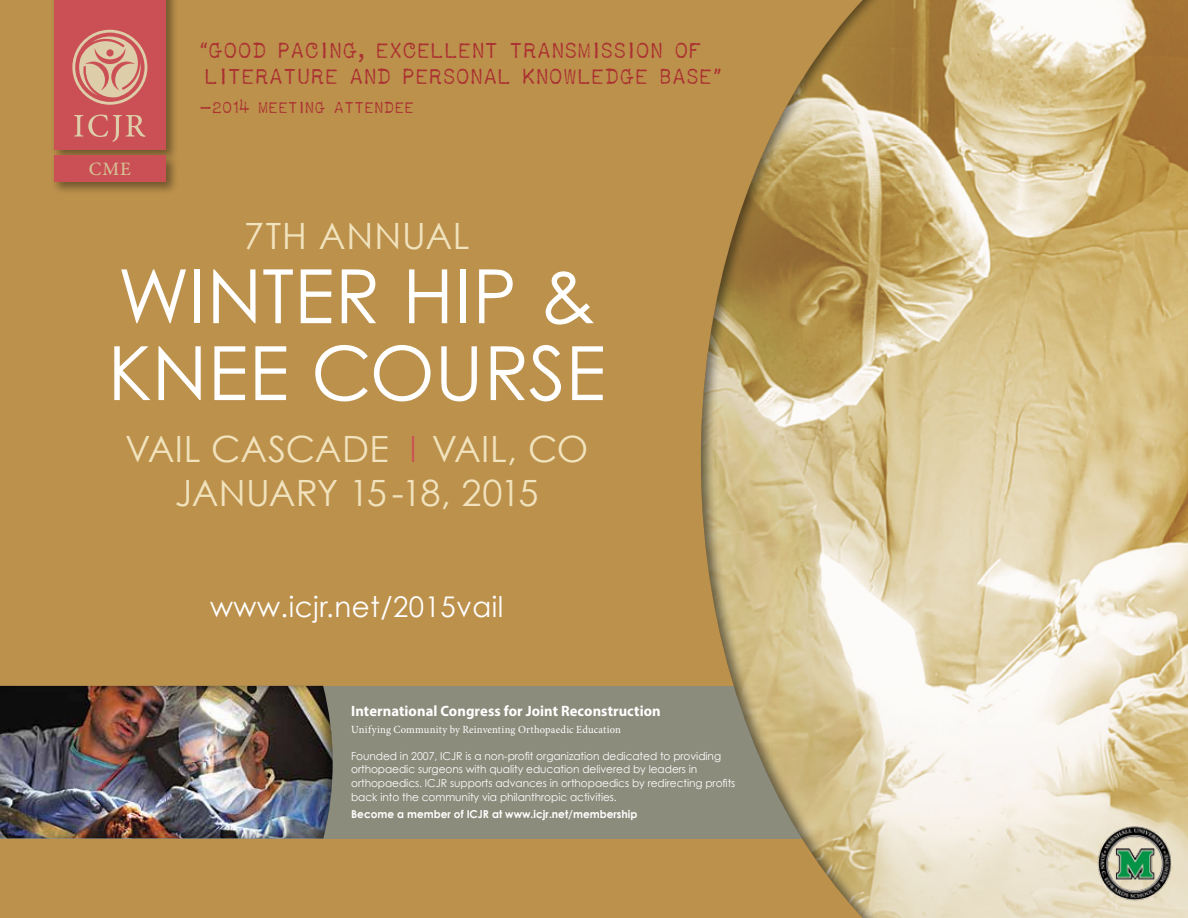
<style>
.page{position:relative;width:1188px;height:918px;background:#bc914c}
.page>*{position:absolute;margin:0;border:0;box-sizing:border-box;transform-origin:0 0}
.t1{font:74.85px/76.9px "Century Gothic";color:#fff}
.t2{font:36.3px/43.5px "Century Gothic";letter-spacing:-.005em;color:#f1e3bd;text-align:center}
.t3{font:36.3px "Century Gothic";letter-spacing:.015em;color:#f1e3bd}
.t4{font:28.5px "Century Gothic";letter-spacing:.02em;color:#fff}
.t5{font:22.5px/26.7px "USIS1949";letter-spacing:-.005em;color:#ab3031}
.t6{font:500 18.9px "Minion Pro";color:#d5c296}
.t7{font:16.35px "USIS1949";letter-spacing:-.005em;color:#ab3031}
.t8{font:700 15px "Myriad Pro";letter-spacing:.005em;color:#fff}
.t9{font:10.95px/13.6px "Century Gothic";letter-spacing:-.005em;color:#fff}
.t10{font:10.95px "Minion Pro";letter-spacing:.015em;color:#fff}
.t11{font:700 10.95px "Century Gothic";color:#fff}
.s1{font-family:"Mistral"}
.s2{color:#cb5055}
</style>
<div class="page">
<div style="left:51px;top:0;width:128px;height:163px;background:#000;opacity:.4"></div>
<div style="left:54px;top:0;width:112px;height:150px;background:#cb5055"></div>
<div style="left:50px;top:152px;width:129px;height:43px;background:#000;opacity:.4"></div>
<div style="left:54px;top:156px;width:112px;height:26px;background:#cb5055"></div>
<svg style="left:74px;top:115px;width:71px;height:27px"></svg>
<svg style="left:72px;top:30px;width:75px;height:75px"></svg>
<div style="left:0;top:686px;width:822px;height:153px;background:#8b8c7c"></div>
<div style="left:0;top:684px;width:335px;height:156px;background:#000;opacity:.51"></div>
<div style="left:698px;top:0;width:490px;height:918px;background:#000;opacity:.51"></div>
<img style="left:1092px;top:825px;width:95px;height:80px">
<h3 class="t6" style="left:89px;top:156px;width:44px">CME</h3>
<h3 class="t5" style="left:199px;top:36px;width:523px"><span class="s1">“</span>GOOD PACING, EXCELLENT TRANSMISSION OF<br>LITERATURE AND PERSONAL KNOWLEDGE BASE<span class="s1">”</span></h3>
<h3 class="t7" style="left:200px;top:98px;width:217px">—2O14 MEETING ATTENDEE</h3>
<h2 class="t3" style="left:244px;top:214px;width:227px">7th Annual</h2>
<h1 class="t1" style="left:108px;top:257px;width:499px">Winter H ip &amp;<br>Knee Course</h1>
<h2 class="t2" style="left:125px;top:427px;width:460px">Vail Cascade <span class="s2">I</span> Vail, CO<br>January 15-18, 2015</h2>
<h3 class="t4" style="left:210px;top:590px;width:295px">www.icjr.net/2015vail</h3>
<h3 class="t8" style="left:351px;top:701px;width:311px">International Congress for Joint Reconstruction</h3>
<p class="t10" style="left:351px;top:723px;width:271px">Unifying Community by Reinventing Orthopaedic Education</p>
<p class="t9" style="left:351px;top:749px;width:386px">Founded in 2007, ICJR is a non-profit organization dedicated to providing orthopaedic surgeons with quality education delivered by leaders in orthopaedics. ICJR supports advances in orthopaedics by redirecting profits back into the community via philanthropic activities.</p>
<p class="t11" style="left:351px;top:807px;width:288px">Become a member of ICJR at www.icjr.net/membership</p>
</div>
